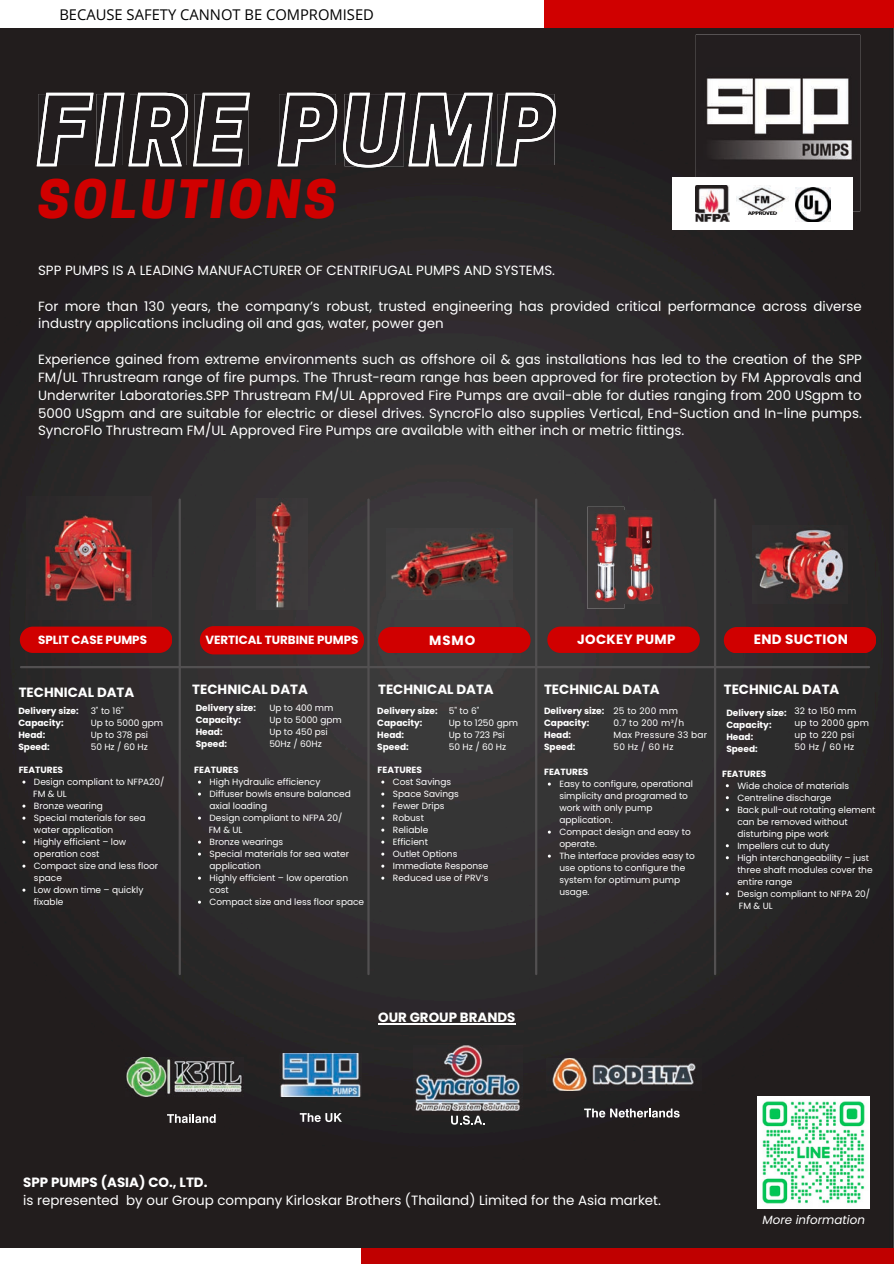
<style>
.page{position:relative;width:894px;height:1264px;background:#fff}
.page>*{position:absolute;margin:0;border:0;box-sizing:border-box;transform-origin:0 0}
.t1{font:italic 800 49.65px "Cooper Hewitt";letter-spacing:.075em;color:#d00000}
.t2{font:14.7px "Open Sans";color:#000}
.t3{font:700 13.5px "Poppins";letter-spacing:.025em;color:#fff}
.t4{font:13.35px/17.9px "Poppins";color:#fff}
.t5{font:700 13.35px "Poppins";color:#fff}
.t6{font:700 13.35px "Poppins";letter-spacing:.025em;color:#fff}
.t7{font:700 11.85px "Poppins";color:#fff}
.t8{font:italic 11.85px "Poppins";color:#fff}
.t9{font:9px/12px "Poppins";color:#fff}
.t10{font:700 9px/12px "Poppins";color:#fff}
.t11{font:9px/12px "Poppins";letter-spacing:.025em;color:#fff}
</style>
<div class="page">
<img style="left:0;top:27px;width:893px;height:1221px">
<svg style="left:20px;top:626px;width:152px;height:26px;background:#c70202"></svg>
<hr style="left:21px;top:666px;width:847px;height:2px;background:#525051">
<hr style="left:178px;top:499px;width:3px;height:475px;background:#525051">
<hr style="left:367px;top:499px;width:2px;height:475px;background:#525051">
<div style="left:672px;top:177px;width:180px;height:52px;background:#fff"></div>
<img style="left:695px;top:211px;width:34px;height:11px">
<img style="left:747px;top:211px;width:31px;height:4px">
<img style="left:795px;top:211px;width:34px;height:11px">
<img style="left:27px;top:496px;width:125px;height:123px">
<img style="left:256px;top:498px;width:51px;height:112px">
<img style="left:624px;top:510px;width:35px;height:93px">
<img style="left:587px;top:507px;width:37px;height:101px">
<hr style="left:535px;top:499px;width:2px;height:475px;background:#525051">
<div style="left:361px;top:1248px;width:532px;height:15px;background:#c00000"></div>
<div style="left:544px;top:0;width:349px;height:27px;background:#d00000"></div>
<img style="left:280px;top:1053px;width:81px;height:43px">
<img style="left:386px;top:529px;width:126px;height:71px">
<img style="left:413px;top:1045px;width:109px;height:65px">
<img style="left:546px;top:1058px;width:155px;height:32px">
<img style="left:695px;top:35px;width:164px;height:176px">
<img style="left:695px;top:177px;width:157px;height:34px">
<img style="left:695px;top:185px;width:34px;height:26px">
<svg style="left:200px;top:626px;width:164px;height:28px;background:#ca0102"></svg>
<div style="left:378px;top:627px;width:152px;height:26px;background:#d00000"></div>
<svg style="left:547px;top:626px;width:152px;height:26px;background:#c70202"></svg>
<hr style="left:713px;top:499px;width:3px;height:475px;background:#525051">
<div style="left:723px;top:627px;width:152px;height:26px;background:#d00000"></div>
<img style="left:752px;top:525px;width:95px;height:78px">
<img style="left:757px;top:1096px;width:112px;height:112px">
<img style="left:125px;top:1057px;width:118px;height:39px">
<svg style="left:37px;top:93px;width:518px;height:74px;background:#4c494a"></svg>
<hr style="left:378px;top:1023px;width:137px;height:1px;background:#fff">
<svg style="left:300px;top:1113px;width:42px;height:9px"></svg>
<svg style="left:451px;top:1115px;width:33px;height:9px"></svg>
<svg style="left:167px;top:1114px;width:48px;height:9px"></svg>
<svg style="left:584px;top:1108px;width:95px;height:9px"></svg>
<h2 class="t2" style="left:59px;top:4px;width:316px">BECAUSE SAFETY CANNOT BE COMPROMISED</h2>
<h1 class="t1" style="left:38px;top:181px;width:299px">SOLUTIONS</h1>
<h3 class="t4" style="left:38px;top:261px;width:518px">SPP PUMPS IS A LEADING MANUFACTURER OF CENTRIFUGAL PUMPS AND SYSTEMS.</h3>
<h3 class="t4" style="left:38px;top:297px;width:825px">For more than 130 years, the company’s robust, trusted engineering has provided critical performance across diverse industry applications including oil and gas, water, power gen</h3>
<p class="t4" style="left:38px;top:350px;width:825px;text-align:justify">Experience gained from extreme environments such as offshore oil &amp; gas installations has led to the creation of the SPP FM/UL Thrustream range of fire pumps. The Thrust-ream range has been approved for fire protection by FM Approvals and Underwriter Laboratories.SPP Thrustream FM/UL Approved Fire Pumps are avail-able for duties ranging from 200 USgpm to 5000 USgpm and are suitable for electric or diesel drives. SyncroFlo also supplies Vertical, End-Suction and In-line pumps.<br>SyncroFlo Thrustream FM/UL Approved Fire Pumps are available with either inch or metric fittings.</p>
<h3 class="t6" style="left:577px;top:630px;width:100px">JOCKEY PUMP</h3>
<h3 class="t5" style="left:544px;top:679px;width:117px">TECHNICAL DATA</h3>
<h3 class="t7" style="left:205px;top:631px;width:154px">VERTICAL TURBINE PUMPS</h3>
<h3 class="t5" style="left:429px;top:631px;width:48px">MSMO</h3>
<h3 class="t7" style="left:38px;top:631px;width:110px">SPLIT CASE PUMPS</h3>
<h3 class="t5" style="left:19px;top:682px;width:117px">TECHNICAL DATA</h3>
<h3 class="t5" style="left:192px;top:679px;width:117px">TECHNICAL DATA</h3>
<p class="t10" style="left:196px;top:702px;width:62px">Delivery size:<br>Capacity:<br>Head:<br>Speed:</p>
<p class="t9" style="left:269px;top:702px;width:74px">Up to 400 mm<br>Up to 5000 gpm<br>Up to 450 psi<br>50Hz / 60Hz</p>
<h3 class="t5" style="left:378px;top:679px;width:117px">TECHNICAL DATA</h3>
<p class="t10" style="left:18px;top:705px;width:62px">Delivery size:<br>Capacity:<br>Head:<br>Speed:</p>
<p class="t9" style="left:91px;top:704px;width:74px">3" to 16"<br>Up to 5000 gpm<br>Up to 378 psi<br>50 Hz / 60 Hz</p>
<p class="t9" style="left:448px;top:705px;width:71px">5" to 6"<br>Up to 1250 gpm<br>Up to 723 Psi<br>50 Hz / 60 Hz</p>
<p class="t10" style="left:377px;top:705px;width:62px">Delivery size:<br>Capacity:<br>Head:<br>Speed:</p>
<p class="t10" style="left:544px;top:705px;width:62px">Delivery size:<br>Capacity:<br>Head:<br>Speed:</p>
<p class="t11" style="left:613px;top:705px;width:95px">25 to 200 mm<br>0.7 to 200 m³/h<br>Max Pressure 33 bar<br>50 Hz / 60 Hz</p>
<p class="t10" style="left:19px;top:764px;width:46px">FEATURES</p>
<p class="t9" style="left:33px;top:776px;width:133px">Design compliant to NFPA20/<br>FM &amp; UL<br>Bronze wearing<br>Special materials for sea water application<br>Highly efficient – low operation cost<br>Compact size and less floor space<br>Low down time – quickly fixable</p>
<p class="t10" style="left:194px;top:764px;width:46px">FEATURES</p>
<p class="t9" style="left:209px;top:776px;width:157px">High Hydraulic efficiency<br>Diffuser bowls ensure balanced axial loading<br>Design compliant to NFPA 20/<br>FM &amp; UL<br>Bronze wearings<br>Special materials for sea water application<br>Highly efficient – low operation cost<br>Compact size and less floor space</p>
<p class="t10" style="left:377px;top:764px;width:46px">FEATURES</p>
<p class="t9" style="left:393px;top:776px;width:97px">Cost Savings<br>Space Savings<br>Fewer Drips<br>Robust<br>Reliable<br>Efficient<br>Outlet Options<br>Immediate Response<br>Reduced use of PRV’s</p>
<p class="t10" style="left:544px;top:766px;width:46px">FEATURES</p>
<p class="t9" style="left:559px;top:778px;width:137px">Easy to configure, operational simplicity and programed to work with only pump application.<br>Compact design and easy to operate.<br>The interface provides easy to use options to configure the system for optimum pump usage.</p>
<h3 class="t3" style="left:753px;top:630px;width:96px">END SUCTION</h3>
<h3 class="t5" style="left:723px;top:679px;width:117px">TECHNICAL DATA</h3>
<p class="t10" style="left:726px;top:706px;width:62px">Delivery size:<br>Capacity:<br>Head:<br>Speed:</p>
<p class="t11" style="left:794px;top:705px;width:76px">32 to 150 mm up to 2000 gpm up to 220 psi<br>50 Hz / 60 Hz</p>
<p class="t10" style="left:721px;top:767px;width:46px">FEATURES</p>
<p class="t9" style="left:737px;top:779px;width:140px">Wide choice of materials<br>Centreline discharge<br>Back pull-out rotating element can be removed without disturbing pipe work<br>Impellers cut to duty<br>High interchangeability – just three shaft modules cover the entire range<br>Design compliant to NFPA 20/<br>FM &amp; UL</p>
<h3 class="t5" style="left:378px;top:1008px;width:139px">OUR GROUP BRANDS</h3>
<h3 class="t5" style="left:23px;top:1172px;width:186px">SPP PUMPS (ASIA) CO., LTD.</h3>
<h3 class="t4" style="left:23px;top:1191px;width:639px">is represented by our Group company Kirloskar Brothers (Thailand) Limited for the Asia market.</h3>
<h3 class="t8" style="left:762px;top:1210px;width:104px">More information</h3>
</div>
